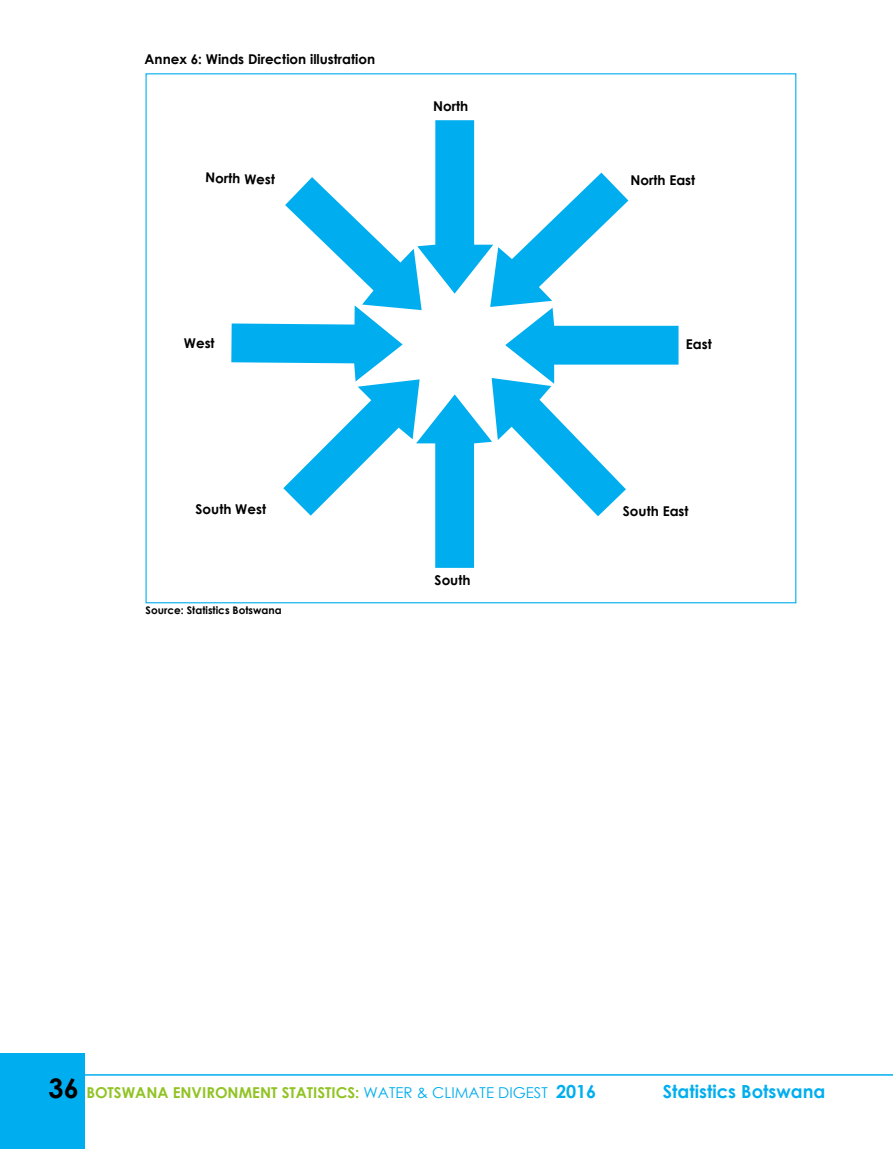
<style>
.page{position:relative;width:893px;height:1149px;background:#fff}
.page>*{position:absolute;margin:0;border:0;box-sizing:border-box;transform-origin:0 0}
.t1{font:700 18px "Century Gothic";color:#00aeef}
.t2{font:700 15px "Century Gothic";color:#91c324}
.t3{font:700 13.5px "Century Gothic";color:#000}
.t4{font:700 10.5px "Century Gothic";color:#000}
.s1{font-size:27px;color:#000}
.s2{font-weight:400;color:#00aeef}
.s3{font-size:18px;color:#00aeef}
</style>
<div class="page">
<svg style="left:231px;top:120px;width:447px;height:447px"></svg>
<div style="left:0;top:1053px;width:84px;height:95px;background:#00aeef"></div>
<hr style="left:46px;top:1073px;width:847px;height:2px;background:#00aeef">
<p class="t3" style="left:145px;top:49px;width:232px">Annex 6: Winds Direction illustration</p>
<p class="t3" style="left:206px;top:167px;width:71px;rotate:2deg">North West</p>
<p class="t3" style="left:433px;top:96px;width:37px">North</p>
<p class="t3" style="left:630px;top:170px;width:66px">North East</p>
<p class="t3" style="left:184px;top:332px;width:32px">West</p>
<p class="t3" style="left:686px;top:333px;width:27px">East</p>
<p class="t3" style="left:196px;top:499px;width:72px">South West</p>
<p class="t3" style="left:623px;top:501px;width:67px">South East</p>
<p class="t4" style="left:146px;top:602px;width:138px">Source: Statistics Botswana</p>
<p class="t3" style="left:435px;top:569px;width:37px">South</p>
<p class="t2" style="left:49px;top:1080px;width:549px"><span class="s1">36</span> BOTSWANA ENVIRONMENT STATISTICS: <span class="s2">WATER &amp; CLIMATE DIGEST</span> <span class="s3">2016</span></p>
<h1 class="t1" style="left:663px;top:1077px;width:164px">Statistics Botswana</h1>
</div>
